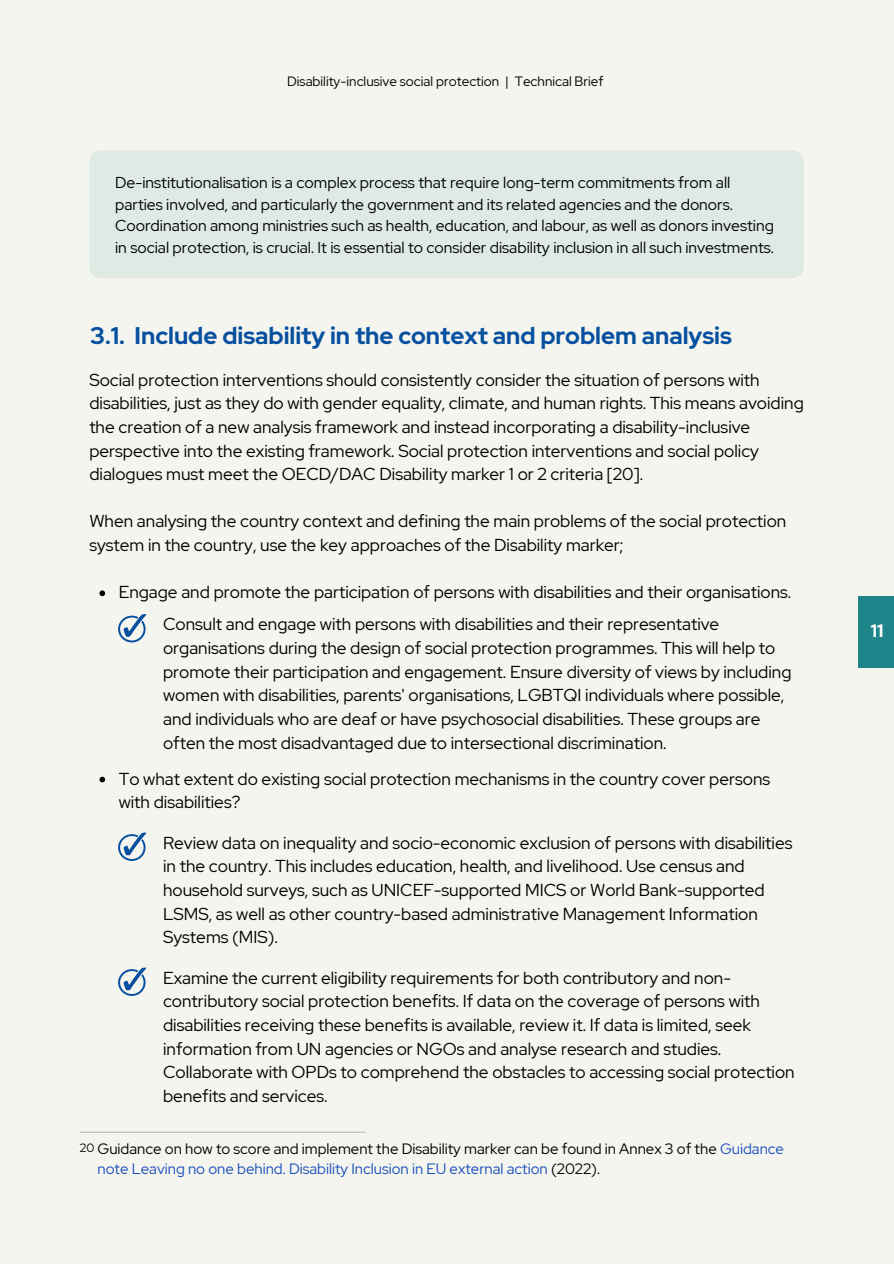
<style>
.page{position:relative;width:894px;height:1264px;background:#fff}
.page>*{position:absolute;margin:0;border:0;box-sizing:border-box;transform-origin:0 0}
.t1{font:700 24px "Red Hat Display";color:#06509f}
.t2{font:700 18px "Red Hat Display";color:#fff}
.t3{font:17.25px/23.7px "Red Hat Display";color:#000}
.t4{font:15.75px/21.3px "Red Hat Display";color:#000}
.t5{font:15px/20.2px "Red Hat Display";color:#000}
.t6{font:13.5px "Red Hat Display";color:#000}
.t7{font:12px "Red Hat Display";color:#000}
.s1{color:#194fbb}
</style>
<div class="page">
<div style="left:0;top:0;width:893px;height:1263px;background:#f5f5ef"></div>
<hr style="left:80px;top:1131px;width:286px;height:1px;background:#bdbdbf">
<svg style="left:118px;top:614px;width:28px;height:28px"></svg>
<svg style="left:118px;top:832px;width:28px;height:28px"></svg>
<div style="left:89px;top:151px;width:714px;height:127px;background:#dfeae5"></div>
<svg style="left:99px;top:590px;width:6px;height:6px"></svg>
<svg style="left:99px;top:776px;width:6px;height:6px"></svg>
<div style="left:857px;top:596px;width:36px;height:71px;background:#1e858b"></div>
<svg style="left:118px;top:967px;width:28px;height:28px"></svg>
<p class="t6" style="left:287px;top:72px;width:318px">Disability-inclusive social protection | Technical Brief</p>
<p class="t4" style="left:115px;top:172px;width:660px">De-institutionalisation is a complex process that require long-term commitments from all parties involved, and particularly the government and its related agencies and the donors.<br>Coordination among ministries such as health, education, and labour, as well as donors investing in social protection, is crucial. It is essential to consider disability inclusion in all such investments.</p>
<h2 class="t1" style="left:90px;top:320px;width:643px">3.1. Include disability in the context and problem analysis</h2>
<h1 class="t3" style="left:89px;top:367px;width:715px">Social protection interventions should consistently consider the situation of persons with disabilities, just as they do with gender equality, climate, and human rights. This means avoiding the creation of a new analysis framework and instead incorporating a disability-inclusive perspective into the existing framework. Social protection interventions and social policy dialogues must meet the OECD/DAC Disability marker 1 or 2 criteria [20].</h1>
<h2 class="t3" style="left:89px;top:509px;width:698px">When analysing the country context and defining the main problems of the social protection system in the country, use the key approaches of the Disability marker;</h2>
<h2 class="t3" style="left:119px;top:580px;width:674px">Engage and promote the participation of persons with disabilities and their organisations.</h2>
<p class="t3" style="left:163px;top:612px;width:629px">Consult and engage with persons with disabilities and their representative organisations during the design of social protection programmes. This will help to promote their participation and engagement. Ensure diversity of views by including women with disabilities, parents' organisations, LGBTQI individuals where possible, and individuals who are deaf or have psychosocial disabilities. These groups are often the most disadvantaged due to intersectional discrimination.</p>
<h2 class="t3" style="left:119px;top:766px;width:652px">To what extent do existing social protection mechanisms in the country cover persons with disabilities?</h2>
<p class="t3" style="left:163px;top:830px;width:630px">Review data on inequality and socio-economic exclusion of persons with disabilities in the country. This includes education, health, and livelihood. Use census and household surveys, such as UNICEF-supported MICS or World Bank-supported LSMS, as well as other country-based administrative Management Information Systems (MIS).</p>
<h2 class="t3" style="left:163px;top:965px;width:633px">Examine the current eligibility requirements for both contributory and non&shy;contributory social protection benefits. If data on the coverage of persons with disabilities receiving these benefits is available, review it. If data is limited, seek information from UN agencies or NGOs and analyse research and studies.<br>Collaborate with OPDs to comprehend the obstacles to accessing social protection benefits and services.</h2>
<p class="t5" style="left:97px;top:1138px;width:688px">Guidance on how to score and implement the Disability marker can be found in Annex 3 of the <span class="s1">Guidance note Leaving no one behind. Disability Inclusion in EU external action</span> (2022).</p>
<p class="t7" style="left:80px;top:1139px;width:16px">20</p>
<h2 class="t2" style="left:870px;top:619px;width:14px">11</h2>
</div>
